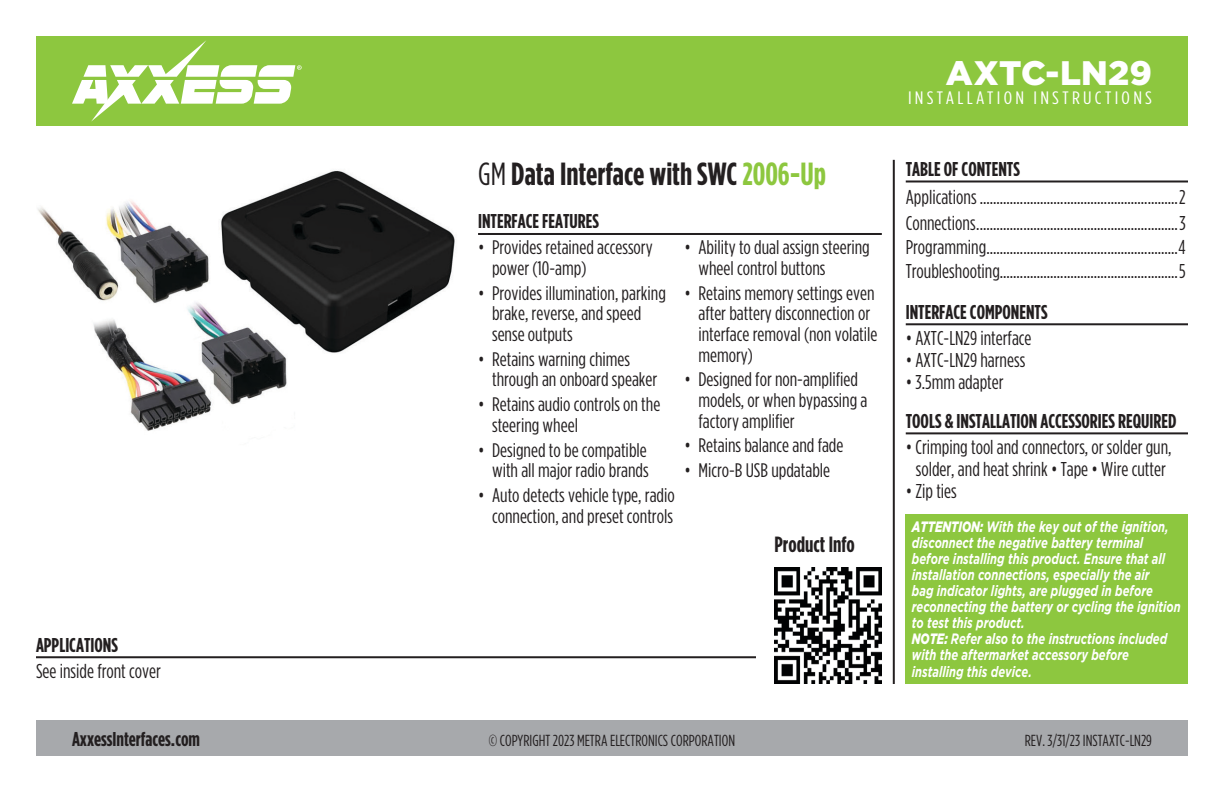
<style>
.page{position:relative;width:1224px;height:792px;background:#fff}
.page>*{position:absolute;margin:0;border:0;box-sizing:border-box;transform-origin:0 0}
.t1{font:900 34px "Gotham";letter-spacing:.01em;color:#fff}
.t2{font:700 32px "Gotham Condensed";color:#231f20}
.Figure_X{font:700 22px "Gotham Condensed";color:#231f20}
.TOC_body{font:20px "Gotham Condensed";color:#231f20}
.cover_subheads{font:700 20px "Gotham Condensed";color:#231f20}
.tools_needed_bullets{font:20px/22px "Gotham Condensed";color:#231f20;text-align:center}
.kit_feat_comp_bullet{font:20px "Gotham Condensed";color:#231f20}
.kit_feat_comp_bullet-2{font:19.6px/20.6px "Gotham Condensed";color:#231f20}
.t3{font:18px "Gotham Condensed";letter-spacing:.16em;color:#fff;scale:1.14 1}
.t4{font:16px "Gotham Condensed";color:#231f20}
.t5{font:italic 700 15px/16.2px "Gotham";color:#fff;scale:.74 1}
.s1{font-weight:400}
.s2{color:#8dc73f}
.s3{font-weight:900}
</style>
<div class="page">
<div style="left:36px;top:720px;width:1152px;height:36px;background:#a7a9ac"></div>
<hr style="left:893px;top:160px;width:2px;height:524px;background:#231f20">
<div style="left:36px;top:36px;width:1152px;height:90px;background:#8dc73f"></div>
<svg style="left:72px;top:40px;width:230px;height:82px"></svg>
<div style="left:906px;top:515px;width:282px;height:169px;background:#8dc73f"></div>
<hr style="left:478px;top:233px;width:404px;height:2px;background:#231f20">
<hr style="left:906px;top:323px;width:282px;height:2px;background:#231f20">
<hr style="left:906px;top:432px;width:282px;height:2px;background:#231f20">
<hr style="left:906px;top:180px;width:282px;height:2px;background:#231f20">
<img style="left:38px;top:170px;width:417px;height:261px">
<hr style="left:36px;top:656px;width:720px;height:2px;background:#231f20">
<img style="left:774px;top:568px;width:108px;height:116px">
<p class="cover_subheads" style="left:36px;top:633px;width:83px">APPLICATIONS</p>
<p class="kit_feat_comp_bullet" style="left:36px;top:661px;width:126px">See inside front cover</p>
<p class="t2" style="left:478px;top:156px;width:349px"><span class="s1">GM</span> Data Interface with SWC <span class="s2">2006-Up</span></p>
<p class="cover_subheads" style="left:478px;top:210px;width:122px">INTERFACE FEATURES</p>
<p class="kit_feat_comp_bullet-2" style="left:492px;top:237px;width:162px;text-indent:-14px">• Provides retained accessory power (10-amp)</p>
<p class="kit_feat_comp_bullet-2" style="left:492px;top:282px;width:175px;text-indent:-14px">• Provides illumination, parking brake, reverse, and speed sense outputs</p>
<p class="kit_feat_comp_bullet-2" style="left:492px;top:348px;width:167px;text-indent:-14px">• Retains warning chimes through an onboard speaker</p>
<p class="kit_feat_comp_bullet-2" style="left:492px;top:394px;width:170px;text-indent:-14px">• Retains audio controls on the steering wheel</p>
<p class="kit_feat_comp_bullet-2" style="left:478px;top:439px;width:172px;text-align:right">• Designed to be compatible with all major radio brands</p>
<p class="kit_feat_comp_bullet-2" style="left:478px;top:485px;width:198px;text-align:right">• Auto detects vehicle type, radio connection, and preset controls</p>
<p class="kit_feat_comp_bullet-2" style="left:698px;top:237px;width:173px;text-indent:-14px">• Ability to dual assign steering wheel control buttons</p>
<p class="kit_feat_comp_bullet-2" style="left:698px;top:282px;width:181px;text-indent:-14px">• Retains memory settings even after battery disconnection or interface removal (non volatile memory)</p>
<p class="kit_feat_comp_bullet-2" style="left:698px;top:369px;width:171px;text-indent:-14px">• Designed for non-amplified models, or when bypassing a factory amplifier</p>
<p class="kit_feat_comp_bullet-2" style="left:684px;top:435px;width:161px">• Retains balance and fade</p>
<p class="kit_feat_comp_bullet-2" style="left:684px;top:460px;width:147px">• Micro-B USB updatable</p>
<p class="Figure_X" style="left:774px;top:532px;width:82px">Product Info</p>
<h1 class="t1" style="left:946px;top:53px;width:208px">AXTC-LN29</h1>
<p class="t3" style="left:908px;top:88px;width:215px">INSTALLATION INSTRUCTIONS</p>
<p class="cover_subheads" style="left:906px;top:158px;width:116px">TABLE OF CONTENTS</p>
<p class="TOC_body" style="left:906px;top:186px;width:281px">Applications ...........................................................2</p>
<p class="TOC_body" style="left:906px;top:212px;width:282px">Connections............................................................3</p>
<p class="TOC_body" style="left:906px;top:236px;width:281px">Programming.........................................................4</p>
<p class="TOC_body" style="left:906px;top:260px;width:281px">Troubleshooting.....................................................5</p>
<p class="cover_subheads" style="left:906px;top:300px;width:143px">INTERFACE COMPONENTS</p>
<p class="kit_feat_comp_bullet" style="left:906px;top:327px;width:127px">• AXTC-LN29 interface</p>
<p class="kit_feat_comp_bullet" style="left:906px;top:349px;width:121px">• AXTC-LN29 harness</p>
<p class="kit_feat_comp_bullet" style="left:906px;top:371px;width:99px">• 3.5mm adapter</p>
<p class="cover_subheads" style="left:906px;top:409px;width:272px">TOOLS &amp; INSTALLATION ACCESSORIES REQUIRED</p>
<p class="tools_needed_bullets" style="left:906px;top:435px;width:267px">• Crimping tool and connectors, or solder gun, solder, and heat shrink • Tape • Wire cutter</p>
<p class="tools_needed_bullets" style="left:906px;top:479px;width:53px">• Zip ties</p>
<p class="t5" style="left:912px;top:519px;width:365px"><span class="s3">ATTENTION:</span> With the key out of the ignition, disconnect the negative battery terminal before installing this product. Ensure that all installation connections, especially the air<br>bag indicator lights, are plugged in before reconnecting the battery or cycling the ignition to test this product.<br><span class="s3">NOTE:</span> Refer also to the instructions included with the aftermarket accessory before installing this device.</p>
<p class="cover_subheads" style="left:72px;top:728px;width:130px">AxxessInterfaces.com</p>
<p class="t4" style="left:489px;top:732px;width:248px">© COPYRIGHT 2023 METRA ELECTRONICS CORPORATION</p>
<p class="t4" style="left:1025px;top:732px;width:129px">REV. 3/31/23 INSTAXTC-LN29</p>
</div>
